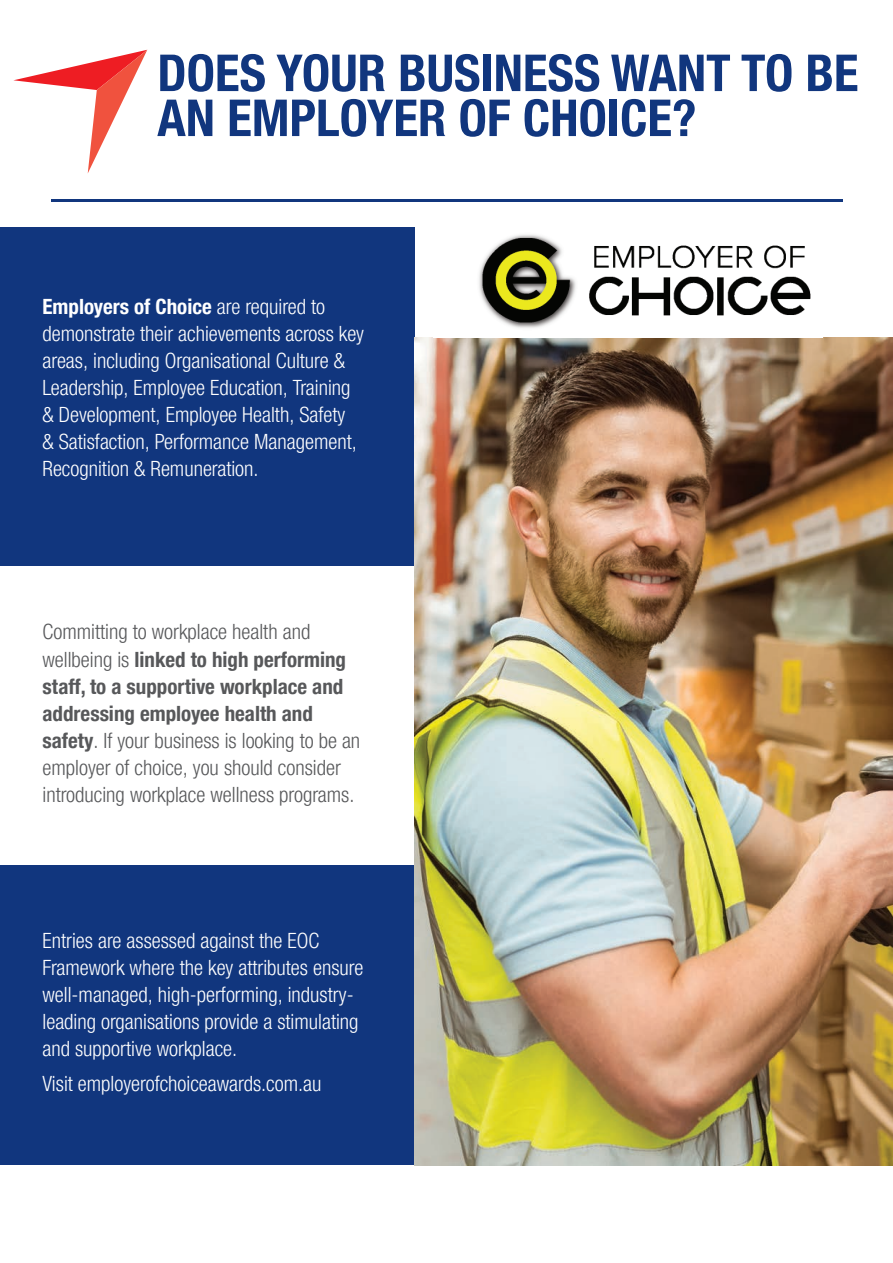
<style>
.page{position:relative;width:893px;height:1263px;background:#fff}
.page>*{position:absolute;margin:0;border:0;box-sizing:border-box;transform-origin:0 0}
.t1{font:700 condensed 51px/45px "Helvetica Neue LTW1 G";color:#11367e}
.t2{font:300 condensed 21px/27px "Helvetica Neue LTW1 G";color:#fff}
.t3{font:300 condensed 21px/27px "Helvetica Neue LTW1 G";color:#57585a}
.s1{font-weight:700}
</style>
<div class="page">
<svg style="left:13px;top:50px;width:134px;height:123px"></svg>
<hr style="left:51px;top:199px;width:791px;height:3px;background:#11367e">
<div style="left:0;top:865px;width:415px;height:300px;background:#11367e"></div>
<div style="left:0;top:227px;width:415px;height:339px;background:#11367e"></div>
<img style="left:415px;top:337px;width:478px;height:828px">
<img style="left:479px;top:234px;width:332px;height:94px">
<h1 class="t1" style="left:157px;top:51px;width:703px">DOES YOUR BUSINESS WANT TO BE<br>AN EMPLOYER OF CHOICE?</h1>
<p class="t2" style="left:43px;top:293px;width:323px"><span class="s1">Employers of Choice</span> are required to demonstrate their achievements across key areas, including Organisational Culture &amp; Leadership, Employee Education, Training &amp; Development, Employee Health, Safety<br>&amp; Satisfaction, Performance Management, Recognition &amp; Remuneration.</p>
<p class="t3" style="left:43px;top:619px;width:319px">Committing to workplace health and wellbeing is <span class="s1">linked to high performing staff, to a supportive workplace and addressing employee health and safety</span>. If your business is looking to be an employer of choice, you should consider introducing workplace wellness programs.</p>
<p class="t2" style="left:43px;top:927px;width:322px">Entries are assessed against the EOC Framework where the key attributes ensure well-managed, high-performing, industry&shy;leading organisations provide a stimulating and supportive workplace.</p>
<p class="t2" style="left:43px;top:1070px;width:280px">Visit employerofchoiceawards.com.au</p>
</div>
